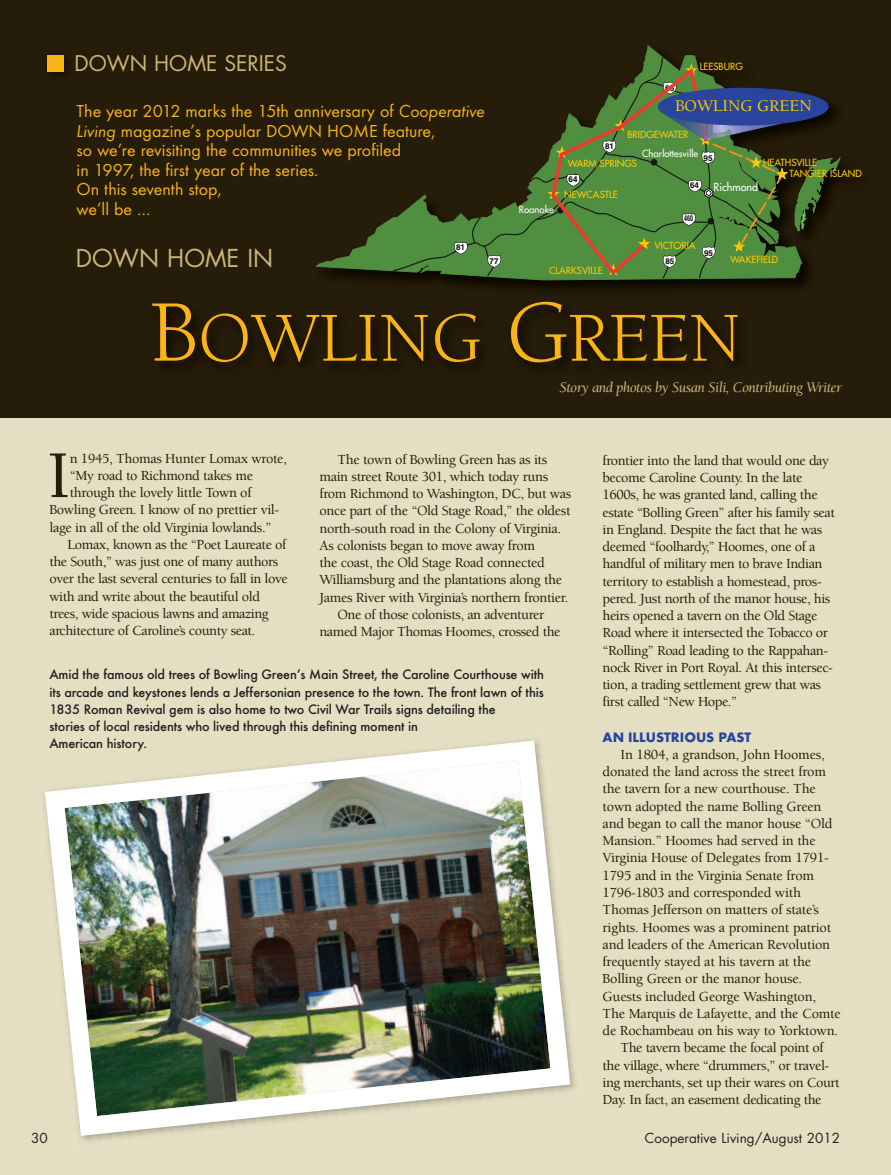
<style>
.page{position:relative;width:891px;height:1175px;background:#fff}
.page>*{position:absolute;margin:0;border:0;box-sizing:border-box;transform-origin:0 0}
.t1{font:72px "Berkeley";color:#fbb416}
.t2{font:500 68.55px "Berkeley";color:#251d0a}
.t3{font:24px "Futura";color:#cbb677}
.t4{font:21px "Futura";color:#cbb677}
.t5{font:18px/19.5px "Futura T";color:#fbb416}
.t6{font:16.8px "Berkeley Medium+UFDQOV";color:#feca0a}
.t7{font:italic 15px "Berkeley";letter-spacing:-.035em;color:#cbb677}
.t8{font:500 14.25px/17.2px "Berkeley";letter-spacing:-.03em;color:#251d0a}
.t9{font:500 14.25px/17.1px "Futura T";letter-spacing:-.01em;color:#231f20}
.t10{font:700 14.25px "Futura T";color:#29449c}
.t11{font:13.5px "Futura";color:#231f20}
.t12{font:10.8px "Futura+FFWBSO";color:#fff}
.t13{font:9.6px/10.2px "Futura+FFWBSO";color:#feca0a}
.t14{font:9.6px "Futura+FFWBSO";color:#fff}
.t15{font:8.1px "Helvetica Bold+T42+QTEXCK";color:#000}
.t16{font:8.1px "Helvetica Bold+T42+QTEXCK";color:#000;scale:.65 1}
.s1{font-style:italic}
.s2{font-size:90px}
</style>
<div class="page">
<div style="left:0;top:407px;width:891px;height:767px;background:#e4dfc3"></div>
<div style="left:0;top:0;width:891px;height:417px;background:#251d0a"></div>
<img style="left:408px;top:166px;width:437px;height:118px">
<svg style="left:315px;top:45px;width:487px;height:235px"></svg>
<svg style="left:393px;top:58px;width:448px;height:220px"></svg>
<div style="left:47px;top:55px;width:17px;height:17px;background:#fbb416"></div>
<img style="left:42px;top:284px;width:819px;height:134px">
<img style="left:44px;top:740px;width:531px;height:401px">
<h3 class="t4" style="left:74px;top:54px;width:214px">DOWN HOME SERIES</h3>
<p class="t5" style="left:77px;top:101px;width:410px">The year 2012 marks the 15th anniversary of <span class="s1">Cooperative Living</span> magazine’s popular DOWN HOME feature,<br>so we’re revisiting the communities we profiled<br>in 1997, the first year of the series.<br>On this seventh stop,<br>we’ll be …</p>
<p class="t14" style="left:519px;top:205px;width:37px">Roanoke</p>
<p class="t15" style="left:665px;top:81px;width:10px">66</p>
<p class="t13" style="left:700px;top:62px;width:45px">LEESBURG</p>
<p class="t6" style="left:675px;top:99px;width:138px">BOWLING GREEN</p>
<p class="t13" style="left:627px;top:130px;width:62px">BRIDGEWATER</p>
<p class="t15" style="left:605px;top:139px;width:10px">81</p>
<p class="t14" style="left:642px;top:148px;width:58px">Charlottesville</p>
<p class="t15" style="left:704px;top:151px;width:10px">95</p>
<p class="t13" style="left:789px;top:158px;width:74px;text-indent:-26px">HEATHSVILLE<br>TANGIER ISLAND</p>
<p class="t13" style="left:568px;top:159px;width:71px">WARM SPRINGS</p>
<p class="t15" style="left:569px;top:173px;width:10px">64</p>
<p class="t12" style="left:714px;top:182px;width:46px">Richmond</p>
<p class="t15" style="left:690px;top:178px;width:10px">64</p>
<p class="t13" style="left:564px;top:190px;width:55px">NEWCASTLE</p>
<p class="t16" style="left:684px;top:212px;width:15px">460</p>
<p class="t13" style="left:654px;top:240px;width:43px">VICTORIA</p>
<p class="t15" style="left:456px;top:241px;width:10px">81</p>
<h3 class="t3" style="left:76px;top:247px;width:199px">DOWN HOME IN</h3>
<h1 class="t1" style="left:150px;top:310px;width:593px"><span class="s2">B</span>OWLING <span class="s2">G</span>REEN</h1>
<p class="t15" style="left:704px;top:246px;width:10px">95</p>
<p class="t13" style="left:730px;top:255px;width:50px">WAKEFIELD</p>
<p class="t15" style="left:490px;top:255px;width:10px">77</p>
<p class="t15" style="left:665px;top:254px;width:10px">85</p>
<p class="t13" style="left:549px;top:266px;width:55px">CLARKSVILLE</p>
<p class="t7" style="left:559px;top:381px;width:284px">Story and photos by Susan Sili, Contributing Writer</p>
<h2 class="t2" style="left:47px;top:449px;width:24px">I</h2>
<p class="t8" style="left:70px;top:450px;width:219px">n 1945, Thomas Hunter Lomax wrote,</p>
<p class="t8" style="left:70px;top:468px;width:185px">“My road to Richmond takes me</p>
<p class="t8" style="left:70px;top:485px;width:183px">through the lovely little Town of</p>
<p class="t8" style="left:49px;top:502px;width:231px">Bowling Green. I know of no prettier vil-</p>
<p class="t8" style="left:49px;top:519px;width:224px">lage in all of the old Virginia lowlands.”</p>
<p class="t8" style="left:67px;top:537px;width:220px">Lomax, known as the “Poet Laureate of</p>
<p class="t8" style="left:49px;top:554px;width:231px">the South,” was just one of many authors</p>
<p class="t8" style="left:49px;top:571px;width:240px">over the last several centuries to fall in love</p>
<p class="t8" style="left:49px;top:588px;width:212px">with and write about the beautiful old</p>
<p class="t8" style="left:49px;top:606px;width:221px">trees, wide spacious lawns and amazing</p>
<p class="t8" style="left:49px;top:623px;width:207px">architecture of Caroline’s county seat.</p>
<p class="t8" style="left:337px;top:451px;width:211px">The town of Bowling Green has as its</p>
<p class="t8" style="left:319px;top:469px;width:230px">main street Route 301, which today runs</p>
<p class="t8" style="left:319px;top:486px;width:253px">from Richmond to Washington, DC, but was</p>
<p class="t8" style="left:319px;top:503px;width:253px">once part of the “Old Stage Road,” the oldest</p>
<p class="t8" style="left:319px;top:520px;width:243px">north-south road in the Colony of Virginia.</p>
<p class="t8" style="left:319px;top:538px;width:217px">As colonists began to move away from</p>
<p class="t8" style="left:319px;top:555px;width:227px">the coast, the Old Stage Road connected</p>
<p class="t8" style="left:319px;top:572px;width:244px">Williamsburg and the plantations along the</p>
<p class="t8" style="left:319px;top:589px;width:251px">James River with Virginia’s northern frontier.</p>
<p class="t8" style="left:337px;top:607px;width:208px">One of those colonists, an adventurer</p>
<p class="t8" style="left:319px;top:624px;width:243px">named Major Thomas Hoomes, crossed the</p>
<p class="t9" style="left:49px;top:666px;width:496px">Amid the famous old trees of Bowling Green’s Main Street, the Caroline Courthouse with its arcade and keystones lends a Jeffersonian presence to the town. The front lawn of this 1835 Roman Revival gem is also home to two Civil War Trails signs detailing the<br>stories of local residents who lived through this defining moment in<br>American history.</p>
<p class="t11" style="left:31px;top:1131px;width:18px">30</p>
<p class="t8" style="left:603px;top:453px;width:234px">frontier into the land that would one day become Caroline County. In the late 1600s, he was granted land, calling the estate “Bolling Green” after his family seat in England. Despite the fact that he was deemed “foolhardy,” Hoomes, one of a handful of military men to brave Indian territory to establish a homestead, pros&shy;pered. Just north of the manor house, his heirs opened a tavern on the Old Stage Road where it intersected the Tobacco or “Rolling” Road leading to the Rappahan&shy;nock River in Port Royal. At this intersec&shy;tion, a trading settlement grew that was first called “New Hope.”</p>
<p class="t10" style="left:603px;top:728px;width:150px">AN ILLUSTRIOUS PAST</p>
<p class="t8" style="left:621px;top:747px;width:206px">In 1804, a grandson, John Hoomes,</p>
<p class="t8" style="left:603px;top:764px;width:225px">donated the land across the street from</p>
<p class="t8" style="left:603px;top:781px;width:215px">the tavern for a new courthouse. The</p>
<p class="t8" style="left:603px;top:798px;width:220px">town adopted the name Bolling Green</p>
<p class="t8" style="left:603px;top:816px;width:231px">and began to call the manor house “Old</p>
<p class="t8" style="left:603px;top:833px;width:215px">Mansion.” Hoomes had served in the</p>
<p class="t8" style="left:603px;top:850px;width:228px">Virginia House of Delegates from 1791-</p>
<p class="t8" style="left:603px;top:867px;width:213px">1795 and in the Virginia Senate from</p>
<p class="t8" style="left:603px;top:885px;width:200px">1796-1803 and corresponded with</p>
<p class="t8" style="left:603px;top:902px;width:218px">Thomas Jefferson on matters of state’s</p>
<p class="t8" style="left:603px;top:919px;width:230px">rights. Hoomes was a prominent patriot</p>
<p class="t8" style="left:603px;top:936px;width:229px">and leaders of the American Revolution</p>
<p class="t8" style="left:603px;top:954px;width:210px">frequently stayed at his tavern at the</p>
<p class="t8" style="left:603px;top:971px;width:201px">Bolling Green or the manor house.</p>
<p class="t8" style="left:603px;top:988px;width:215px">Guests included George Washington,</p>
<p class="t8" style="left:603px;top:1005px;width:240px">The Marquis de Lafayette, and the Comte</p>
<p class="t8" style="left:603px;top:1023px;width:237px">de Rochambeau on his way to Yorktown.</p>
<p class="t8" style="left:621px;top:1040px;width:205px">The tavern became the focal point of</p>
<p class="t8" style="left:603px;top:1057px;width:228px">the village, where “drummers,” or travel-</p>
<p class="t8" style="left:603px;top:1074px;width:239px">ing merchants, set up their wares on Court</p>
<p class="t8" style="left:603px;top:1092px;width:221px">Day. In fact, an easement dedicating the</p>
<p class="t11" style="left:645px;top:1131px;width:197px">Cooperative Living/August 2012</p>
</div>
